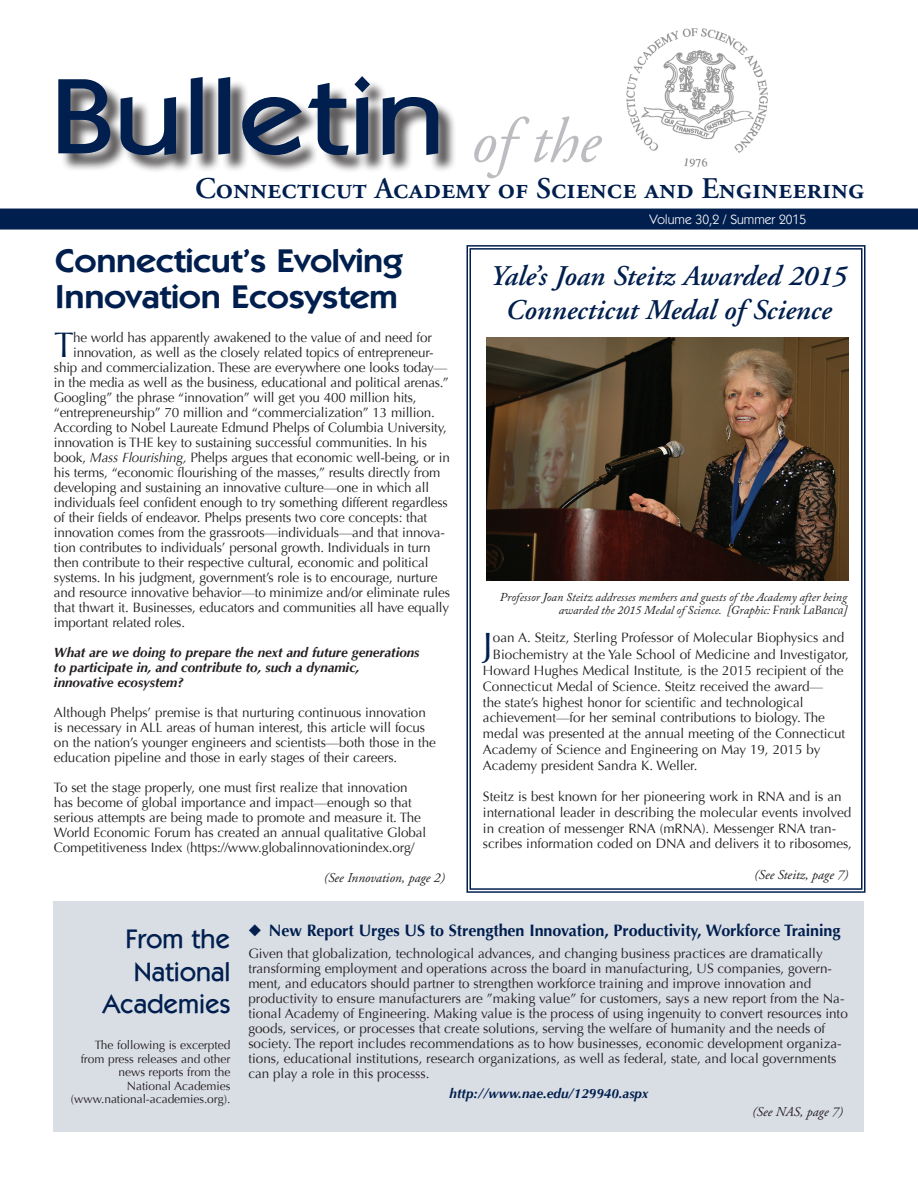
<style>
.page{position:relative;width:918px;height:1188px;background:#fff}
.page>*{position:absolute;margin:0;border:0;box-sizing:border-box;transform-origin:0 0}
.t1{font:500 108px "Itc Kabel";color:#001f4e;scale:1.15 1}
.t2{font:italic 63px "Adobe Garamond Pro";color:#bcbdc0}
.t3{font:36.45px "Optima";color:#001f4e}
.t4{font:35.4px "Optima";color:#001f4e}
.t5{font:600 33px/36px "Itc Kabel";letter-spacing:-.01em;color:#001f4e;scale:1.1 1}
.t6{font:600 30px "Adobe Garamond Pro";color:#001f4e}
.t7{font:italic 600 28.5px/34.2px "Adobe Garamond";color:#001f4e;text-align:center}
.t8{font:500 27px/32.4px "Itc Kabel";letter-spacing:-.005em;color:#001f4e;text-align:right}
.t9{font:700 16.5px "Optima";letter-spacing:-.005em;color:#001f4e}
.t10{font:13.5px/15px "Optima";letter-spacing:-.01em;color:#231f20}
.t11{font:italic 700 13.5px/15px "Optima";letter-spacing:-.005em;color:#231f20}
.t12{font:italic 13.5px "Adobe Garamond";color:#231f20}
.t13{font:italic 700 13.5px "Optima";color:#001f4e}
.t14{font:13.5px "Itc Kabel";color:#fff}
.t15{font:italic 12px/13.5px "Adobe Caslon Pro";color:#231f20;text-align:right}
.t16{font:12px/13.5px "Optima";letter-spacing:-.005em;color:#231f20;text-align:right}
.s1{font-style:italic}
.s2{font-family:"Book Antiqua"}
</style>
<div class="page">
<img style="left:626px;top:28px;width:142px;height:139px">
<div style="left:0;top:209px;width:918px;height:21px;background:#001f4e"></div>
<div style="left:61px;top:79px;width:396px;height:94px;background:#231f20;opacity:.75"></div>
<svg style="left:466px;top:245px;width:400px;height:648px"></svg>
<div style="left:54px;top:902px;width:810px;height:230px;background:#d9dde4"></div>
<div style="left:477px;top:864px;width:371px;height:19px;background:#fff"></div>
<h1 class="t1" style="left:52px;top:53px;width:344px">Bulletin</h1>
<h2 class="t2" style="left:471px;top:104px;width:130px">of the</h2>
<h3 class="t6" style="left:195px;top:171px;width:671px">Connecticut Academy of Science and Engineering</h3>
<h3 class="t5" style="left:55px;top:242px;width:318px">Connecticut’s Evolving<br>Innovation Ecosystem</h3>
<h3 class="t4" style="left:54px;top:324px;width:21px">T</h3>
<p class="t10" style="left:73px;top:330px;width:360px">he world has apparently awakened to the value of and need for</p>
<p class="t10" style="left:73px;top:345px;width:362px">innovation, as well as the closely related topics of entrepreneur-</p>
<p class="t10" style="left:54px;top:360px;width:395px">ship and commercialization. These are everywhere one looks today—</p>
<p class="t10" style="left:54px;top:375px;width:396px">in the media as well as the business, educational and political arenas.”</p>
<p class="t10" style="left:54px;top:390px;width:364px">Googling” the phrase “innovation” will get you 400 million hits,</p>
<p class="t10" style="left:54px;top:405px;width:382px">“entrepreneurship” 70 million and “commercialization” 13 million.</p>
<p class="t10" style="left:54px;top:420px;width:394px">According to Nobel Laureate Edmund Phelps of Columbia University,</p>
<p class="t10" style="left:54px;top:435px;width:374px">innovation is THE key to sustaining successful communities. In his</p>
<p class="t10" style="left:54px;top:450px;width:397px">book, <span class="s1">Mass Flourishing,</span> Phelps argues that economic well-being, or in</p>
<p class="t10" style="left:54px;top:465px;width:388px">his terms, “economic flourishing of the masses,” results directly from</p>
<p class="t10" style="left:54px;top:480px;width:377px">developing and sustaining an innovative culture—one in which all</p>
<p class="t10" style="left:54px;top:495px;width:395px">individuals feel confident enough to try something different regardless</p>
<p class="t10" style="left:54px;top:510px;width:375px">of their fields of endeavor. Phelps presents two core concepts: that</p>
<p class="t10" style="left:54px;top:525px;width:392px">innovation comes from the grassroots—individuals—and that innova-</p>
<p class="t10" style="left:54px;top:540px;width:378px">tion contributes to individuals’ personal growth. Individuals in turn</p>
<p class="t10" style="left:54px;top:555px;width:376px">then contribute to their respective cultural, economic and political</p>
<p class="t10" style="left:54px;top:570px;width:385px">systems. In his judgment, government’s role is to encourage, nurture</p>
<p class="t10" style="left:54px;top:585px;width:397px">and resource innovative behavior—to minimize and/or eliminate rules</p>
<p class="t10" style="left:54px;top:600px;width:397px">that thwart it. Businesses, educators and communities all have equally</p>
<p class="t10" style="left:54px;top:615px;width:133px">important related roles.</p>
<p class="t11" style="left:54px;top:645px;width:367px">What are we doing to prepare the next and future generations to participate in, and contribute to, such a dynamic, innovative ecosystem?</p>
<p class="t10" style="left:54px;top:705px;width:383px">Although Phelps’ premise is that nurturing continuous innovation is necessary in ALL areas of human interest, this article will focus on the nation’s younger engineers and scientists—both those in the education pipeline and those in early stages of their careers.</p>
<p class="t10" style="left:54px;top:780px;width:374px">To set the stage properly, one must first realize that innovation has become of global importance and impact—enough so that serious attempts are being made to promote and measure it. The World Economic Forum has created an annual qualitative Global Competitiveness Index (https://www.globalinnovationindex.org/</p>
<p class="t12" style="left:323px;top:871px;width:122px">(See Innovation, page 2)</p>
<p class="t14" style="left:650px;top:212px;width:158px">Volume 30,2 / Summer 2015</p>
<h3 class="t7" style="left:489px;top:260px;width:358px">Yale’s Joan Steitz Awarded 2015<br>Connecticut Medal of Science</h3>
<p class="t15" style="left:500px;top:590px;width:349px">Professor Joan Steitz addresses members and guests of the Academy after being awarded the 2015 Medal of Science. [Graphic: <span class="s2">Frank LaBanca</span>]</p>
<h3 class="t3" style="left:483px;top:624px;width:12px">J</h3>
<p class="t10" style="left:493px;top:630px;width:353px">oan A. Steitz, Sterling Professor of Molecular Biophysics and</p>
<p class="t10" style="left:493px;top:647px;width:358px">Biochemistry at the Yale School of Medicine and Investigator,</p>
<p class="t10" style="left:483px;top:663px;width:362px">Howard Hughes Medical Institute<span class="s1">,</span> is the 2015 recipient of the</p>
<p class="t10" style="left:483px;top:679px;width:342px">Connecticut Medal of Science. Steitz received the award—</p>
<p class="t10" style="left:483px;top:695px;width:322px">the state’s highest honor for scientific and technological</p>
<p class="t10" style="left:483px;top:711px;width:343px">achievement—for her seminal contributions to biology. The</p>
<p class="t10" style="left:483px;top:726px;width:364px">medal was presented at the annual meeting of the Connecticut</p>
<p class="t10" style="left:483px;top:742px;width:339px">Academy of Science and Engineering on May 19, 2015 by</p>
<p class="t10" style="left:483px;top:758px;width:216px">Academy president Sandra K. Weller.</p>
<p class="t10" style="left:483px;top:789px;width:371px;line-height:15.8px">Steitz is best known for her pioneering work in RNA and is an international leader in describing the molecular events involved in creation of messenger RNA (mRNA). Messenger RNA tran&shy;scribes information coded on DNA and delivers it to ribosomes,</p>
<p class="t12" style="left:754px;top:868px;width:95px">(See Steitz, page 7)</p>
<h3 class="t8" style="left:102px;top:923px;width:129px">From the<br>National<br>Academies</h3>
<p class="t16" style="left:71px;top:1038px;width:161px">The following is excerpted from press releases and other news reports from the<br>National Academies (www.national-academies.org).</p>
<p class="t9" style="left:248px;top:921px;width:594px">◆ New Report Urges US to Strengthen Innovation, Productivity, Workforce Training</p>
<p class="t10" style="left:248px;top:947px;width:601px">Given that globalization, technological advances, and changing business practices are dramatically transforming employment and operations across the board in manufacturing, US companies, govern&shy;ment, and educators should partner to strengthen workforce training and improve innovation and productivity to ensure manufacturers are ”making value” for customers, says a new report from the Na&shy;tional Academy of Engineering. Making value is the process of using ingenuity to convert resources into goods, services, or processes that create solutions, serving the welfare of humanity and the needs of society. The report includes recommendations as to how businesses, economic development organiza&shy;tions, educational institutions, research organizations, as well as federal, state, and local governments can play a role in this processs.</p>
<p class="t13" style="left:450px;top:1085px;width:200px">http://www.nae.edu/129940.aspx</p>
<p class="t12" style="left:752px;top:1105px;width:92px">(See NAS, page 7)</p>
</div>
